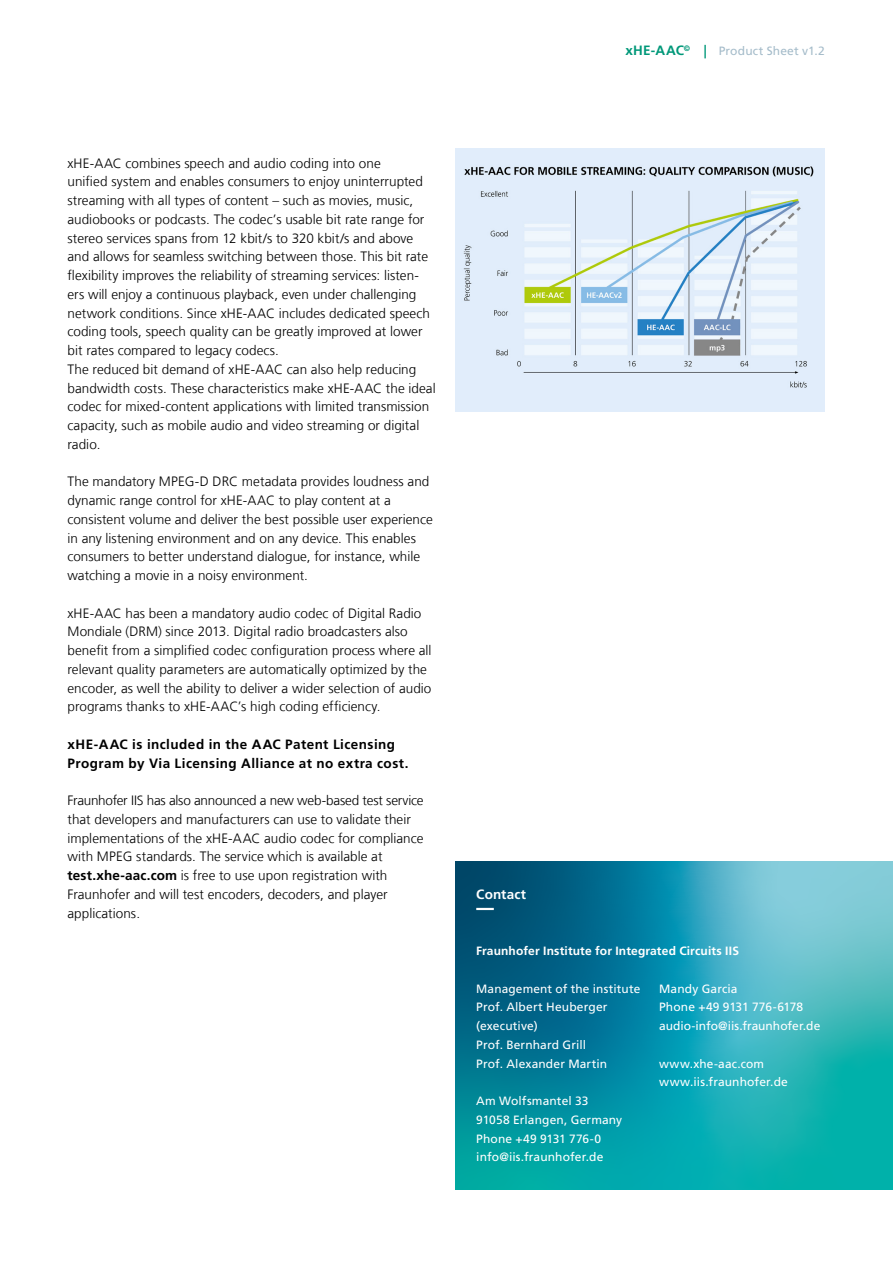
<style>
.page{position:relative;width:893px;height:1263px;background:#fff}
.page>*{position:absolute;margin:0;border:0;box-sizing:border-box;transform-origin:0 0}
.t1{font:300 13.5px/18.8px "Frutiger LT Com";letter-spacing:.005em;color:#000}
.t2{font:700 13.5px/18.8px "Frutiger LT Com";letter-spacing:.035em;color:#000}
.t3{font:700 13.5px "Frutiger LT Com";letter-spacing:.01em;color:#fff}
.t4{font:12px/18.8px "Frutiger LT Com";letter-spacing:.01em;color:#fff}
.t5{font:700 12px "Frutiger LT Com";letter-spacing:.01em;color:#fff}
.t6{font:12px "Frutiger LT Com";letter-spacing:.015em;color:#a5bcca}
.s1{font-weight:700}
.s2{font-weight:700;font-size:13.5px;color:#009879}
</style>
<div class="page">
<svg style="left:455px;top:861px;width:438px;height:328px;background:#1b99aa"></svg>
<svg style="left:476px;top:908px;width:349px;height:2px"></svg>
<img style="left:455px;top:149px;width:370px;height:262px">
<p class="t1" style="left:68px;top:154px;width:370px">xHE-AAC combines speech and audio coding into one<br>unified system and enables consumers to enjoy uninterrupted streaming with all types of content – such as movies, music, audiobooks or podcasts. The codec’s usable bit rate range for stereo services spans from 12 kbit/s to 320 kbit/s and above and allows for seamless switching between those. This bit rate flexibility improves the reliability of streaming services: listen&shy;ers will enjoy a continuous playback, even under challenging network conditions. Since xHE-AAC includes dedicated speech coding tools, speech quality can be greatly improved at lower bit rates compared to legacy codecs.<br>The reduced bit demand of xHE-AAC can also help reducing bandwidth costs. These characteristics make xHE-AAC the ideal codec for mixed-content applications with limited transmission capacity, such as mobile audio and video streaming or digital radio.</p>
<p class="t1" style="left:68px;top:472px;width:367px">The mandatory MPEG-D DRC metadata provides loudness and dynamic range control for xHE-AAC to play content at a consistent volume and deliver the best possible user experience in any listening environment and on any device. This enables consumers to better understand dialogue, for instance, while watching a movie in a noisy environment.</p>
<p class="t1" style="left:68px;top:604px;width:366px">xHE-AAC has been a mandatory audio codec of Digital Radio Mondiale (DRM) since 2013. Digital radio broadcasters also benefit from a simplified codec configuration process where all relevant quality parameters are automatically optimized by the encoder, as well the ability to deliver a wider selection of audio programs thanks to xHE-AAC’s high coding efficiency.</p>
<p class="t2" style="left:68px;top:735px;width:343px">xHE-AAC is included in the AAC Patent Licensing<br>Program by Via Licensing Alliance at no extra cost.</p>
<p class="t1" style="left:68px;top:791px;width:358px">Fraunhofer IIS has also announced a new web-based test service that developers and manufacturers can use to validate their implementations of the xHE-AAC audio codec for compliance with MPEG standards. The service which is available at <span class="s1">test.xhe-aac.com</span> is free to use upon registration with Fraunhofer and will test encoders, decoders, and player applications.</p>
<p class="t6" style="left:625px;top:44px;width:201px"><span class="s2">xHE-AAC</span><sup>©</sup> <span class="s2">|</span> Product Sheet v1.2</p>
<p class="t3" style="left:476px;top:886px;width:51px">Contact</p>
<p class="t5" style="left:476px;top:944px;width:264px">Fraunhofer Institute for Integrated Circuits IIS</p>
<p class="t4" style="left:476px;top:979px;width:166px">Management of the institute<br>Prof. Albert Heuberger (executive)<br>Prof. Bernhard Grill<br>Prof. Alexander Martin</p>
<p class="t4" style="left:476px;top:1092px;width:147px">Am Wolfsmantel 33<br>91058 Erlangen, Germany<br>Phone +49 9131 776-0 info@iis.fraunhofer.de</p>
<p class="t4" style="left:659px;top:979px;width:163px">Mandy Garcia<br>Phone +49 9131 776-6178 audio-info@iis.fraunhofer.de</p>
<p class="t4" style="left:659px;top:1054px;width:130px">www.xhe-aac.com www.iis.fraunhofer.de</p>
</div>
